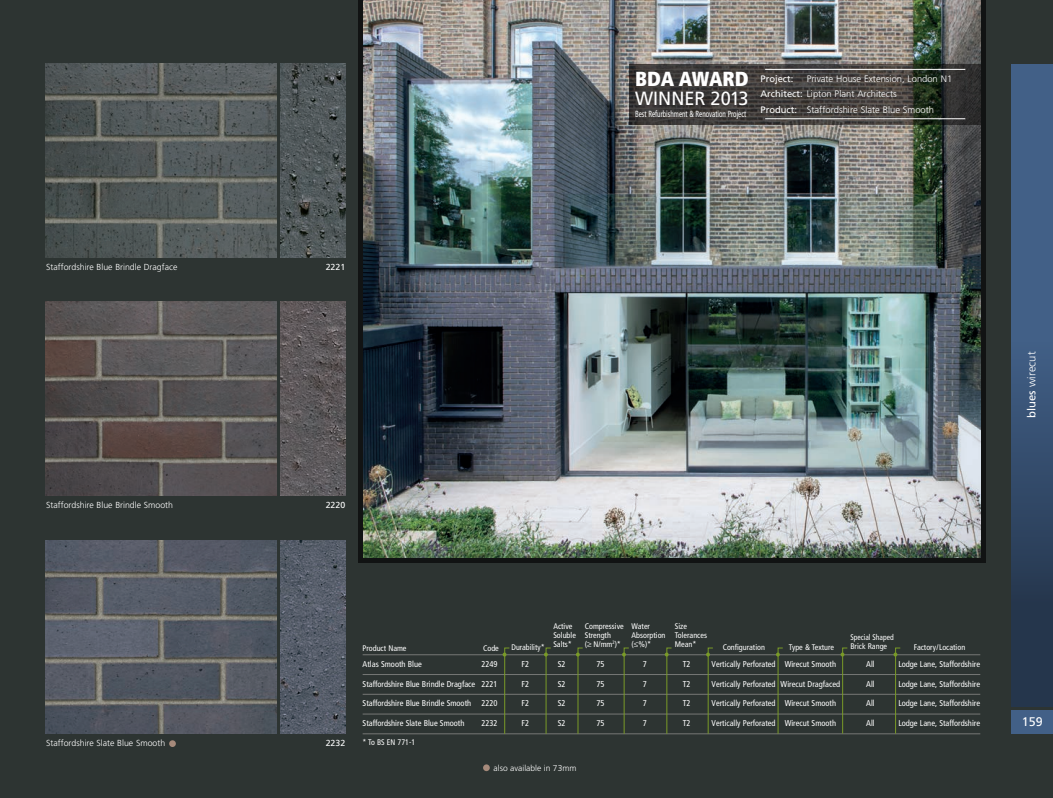
<style>
.page{position:relative;width:1053px;height:798px;background:#fff}
.page>*{position:absolute;margin:0;border:0;box-sizing:border-box;transform-origin:0 0}
.t1{font:900 condensed 20.38px "Frutiger";color:#fff}
.t2{font:19.12px "Frutiger";color:#fff;scale:.95 1}
.t3{font:12.5px "Frutiger";color:#fff}
.t4{font:300 11.25px "Frutiger";color:#fff}
.t5{font:300 9.38px/15.6px "Frutiger";color:#fff}
.t6{font:9.38px "Frutiger";color:#fff}
.t7{font:condensed 8.88px "Frutiger";color:#fff;scale:.8 1}
.t8{font:300 8.75px "Frutiger";color:#fff}
.t9{font:8.75px "Frutiger";color:#fff}
.t10{font:condensed 8.5px "Frutiger";color:#fff}
.t11{font:300 8.5px "Frutiger";color:#fff}
.t12{font:condensed 8.12px/8.8px "Frutiger";color:#fff}
.t13{font:condensed 8.12px "Frutiger";color:#fff;scale:.93 1}
.s1{font-weight:400}
</style>
<div class="page">
<div style="left:0;top:0;width:1052px;height:797px;background:#2d3432"></div>
<svg style="left:358px;top:0;width:627px;height:562px;fill:#111313"></svg>
<div style="left:169px;top:740px;width:7px;height:6px;background:#a68a7b;border-radius:50%"></div>
<img style="left:45px;top:540px;width:232px;height:193px">
<img style="left:280px;top:540px;width:65px;height:193px">
<img style="left:45px;top:64px;width:232px;height:193px">
<img style="left:280px;top:64px;width:65px;height:193px">
<img style="left:45px;top:302px;width:232px;height:193px">
<img style="left:280px;top:302px;width:65px;height:193px">
<img style="left:363px;top:0;width:617px;height:557px">
<div style="left:483px;top:764px;width:7px;height:6px;background:#a68a7b;border-radius:50%"></div>
<svg style="left:629px;top:64px;width:351px;height:60px"></svg>
<hr style="left:765px;top:69px;width:200px;height:1px;background:#fff">
<hr style="left:765px;top:118px;width:200px;height:1px;background:#fff">
<hr style="left:362px;top:654px;width:618px;height:1px;background:#767775">
<hr style="left:362px;top:674px;width:618px;height:1px;background:#767775">
<hr style="left:362px;top:693px;width:618px;height:1px;background:#767775">
<hr style="left:362px;top:713px;width:618px;height:1px;background:#767775">
<hr style="left:362px;top:733px;width:618px;height:1px;background:#767775">
<svg style="left:706px;top:647px;width:7px;height:86px"></svg>
<svg style="left:776px;top:647px;width:7px;height:86px"></svg>
<svg style="left:840px;top:647px;width:7px;height:86px"></svg>
<svg style="left:893px;top:647px;width:7px;height:86px"></svg>
<svg style="left:502px;top:647px;width:7px;height:86px"></svg>
<svg style="left:544px;top:647px;width:7px;height:86px"></svg>
<svg style="left:576px;top:647px;width:7px;height:86px"></svg>
<svg style="left:622px;top:647px;width:7px;height:86px"></svg>
<svg style="left:664px;top:647px;width:7px;height:86px"></svg>
<div style="left:1011px;top:64px;width:41px;height:642px;background:#426087"></div>
<div style="left:1011px;top:709px;width:41px;height:24px;background:#426087"></div>
<div style="left:1011px;top:202px;width:41px;height:504px;background:linear-gradient(to bottom,#486994,#213145)"></div>
<h1 class="t1" style="left:635px;top:66px;width:115px">BDA AWARD</h1>
<h2 class="t2" style="left:635px;top:87px;width:121px">WINNER 2013</h2>
<p class="t7" style="left:635px;top:108px;width:140px">Best Refurbishment &amp; Renovation Project</p>
<p class="t5" style="left:760px;top:71px;width:193px;text-indent:46px">Private House Extension, London N1<br><span class="s1">Architect:</span> Lipton Plant Architects<br><span class="s1">Product:</span> Staffordshire Slate Blue Smooth</p>
<p class="t6" style="left:760px;top:73px;width:34px">Project:</p>
<p class="t8" style="left:46px;top:262px;width:133px">Staffordshire Blue Brindle Dragface</p>
<p class="t9" style="left:326px;top:262px;width:21px">2221</p>
<p class="t8" style="left:46px;top:500px;width:128px">Staffordshire Blue Brindle Smooth</p>
<p class="t9" style="left:326px;top:499px;width:21px">2220</p>
<h3 class="t4" style="left:1025px;top:418px;width:68px;rotate:-90deg"><span class="s1">blues</span> wirecut</h3>
<p class="t8" style="left:46px;top:738px;width:120px">Staffordshire Slate Blue Smooth</p>
<p class="t9" style="left:326px;top:738px;width:21px">2232</p>
<p class="t12" style="left:553px;top:622px;width:24px">Active<br>Soluble<br>Salts*</p>
<p class="t12" style="left:584px;top:622px;width:40px">Compressive<br>Strength<br>(≥ N/mm<sup>2</sup>)*</p>
<p class="t12" style="left:631px;top:622px;width:35px">Water<br>Absorption (≤%)*</p>
<p class="t12" style="left:674px;top:622px;width:34px">Size<br>Tolerances<br>Mean*</p>
<p class="t13" style="left:850px;top:632px;width:48px">Special Shaped</p>
<p class="t12" style="left:362px;top:643px;width:45px">Product Name</p>
<p class="t12" style="left:483px;top:643px;width:17px">Code</p>
<p class="t12" style="left:850px;top:641px;width:38px">Brick Range</p>
<p class="t12" style="left:913px;top:643px;width:53px">Factory/Location</p>
<p class="t10" style="left:362px;top:658px;width:61px">Atlas Smooth Blue</p>
<p class="t10" style="left:481px;top:658px;width:18px">2249</p>
<p class="t10" style="left:521px;top:658px;width:9px">F2</p>
<p class="t10" style="left:557px;top:658px;width:9px">S2</p>
<p class="t10" style="left:596px;top:658px;width:10px">75</p>
<p class="t10" style="left:642px;top:658px;width:6px">7</p>
<p class="t10" style="left:682px;top:658px;width:9px">T2</p>
<p class="t10" style="left:711px;top:658px;width:126px">Vertically Perforated Wirecut Smooth</p>
<p class="t10" style="left:866px;top:658px;width:10px">All</p>
<p class="t10" style="left:898px;top:658px;width:83px">Lodge Lane, Staffordshire</p>
<p class="t10" style="left:362px;top:678px;width:136px">Staffordshire Blue Brindle Dragface 2221</p>
<p class="t10" style="left:521px;top:678px;width:9px">F2</p>
<p class="t10" style="left:557px;top:678px;width:9px">S2</p>
<p class="t10" style="left:596px;top:678px;width:10px">75</p>
<p class="t10" style="left:642px;top:678px;width:6px">7</p>
<p class="t10" style="left:682px;top:678px;width:9px">T2</p>
<p class="t10" style="left:711px;top:678px;width:130px">Vertically Perforated Wirecut Dragfaced</p>
<p class="t10" style="left:866px;top:678px;width:10px">All</p>
<p class="t10" style="left:898px;top:678px;width:83px">Lodge Lane, Staffordshire</p>
<p class="t10" style="left:362px;top:698px;width:136px">Staffordshire Blue Brindle Smooth 2220</p>
<p class="t10" style="left:521px;top:698px;width:9px">F2</p>
<p class="t10" style="left:557px;top:698px;width:9px">S2</p>
<p class="t10" style="left:596px;top:698px;width:10px">75</p>
<p class="t10" style="left:642px;top:698px;width:6px">7</p>
<p class="t10" style="left:682px;top:698px;width:9px">T2</p>
<p class="t10" style="left:711px;top:698px;width:126px">Vertically Perforated Wirecut Smooth</p>
<p class="t10" style="left:866px;top:698px;width:10px">All</p>
<p class="t10" style="left:898px;top:698px;width:83px">Lodge Lane, Staffordshire</p>
<p class="t10" style="left:362px;top:718px;width:103px">Staffordshire Slate Blue Smooth</p>
<p class="t10" style="left:481px;top:718px;width:18px">2232</p>
<p class="t10" style="left:521px;top:718px;width:9px">F2</p>
<p class="t10" style="left:557px;top:718px;width:9px">S2</p>
<p class="t10" style="left:596px;top:718px;width:10px">75</p>
<p class="t10" style="left:642px;top:718px;width:6px">7</p>
<p class="t10" style="left:682px;top:718px;width:9px">T2</p>
<p class="t10" style="left:711px;top:718px;width:126px">Vertically Perforated Wirecut Smooth</p>
<p class="t10" style="left:866px;top:718px;width:10px">All</p>
<p class="t10" style="left:898px;top:718px;width:83px">Lodge Lane, Staffordshire</p>
<p class="t12" style="left:511px;top:643px;width:35px">Durability*</p>
<p class="t12" style="left:722px;top:643px;width:44px">Configuration</p>
<p class="t12" style="left:788px;top:643px;width:47px">Type &amp; Texture</p>
<p class="t12" style="left:362px;top:738px;width:54px">* To BS EN 771-1</p>
<p class="t11" style="left:493px;top:762px;width:84px">also available in 73mm</p>
<h3 class="t3" style="left:1021px;top:714px;width:22px">159</h3>
</div>
